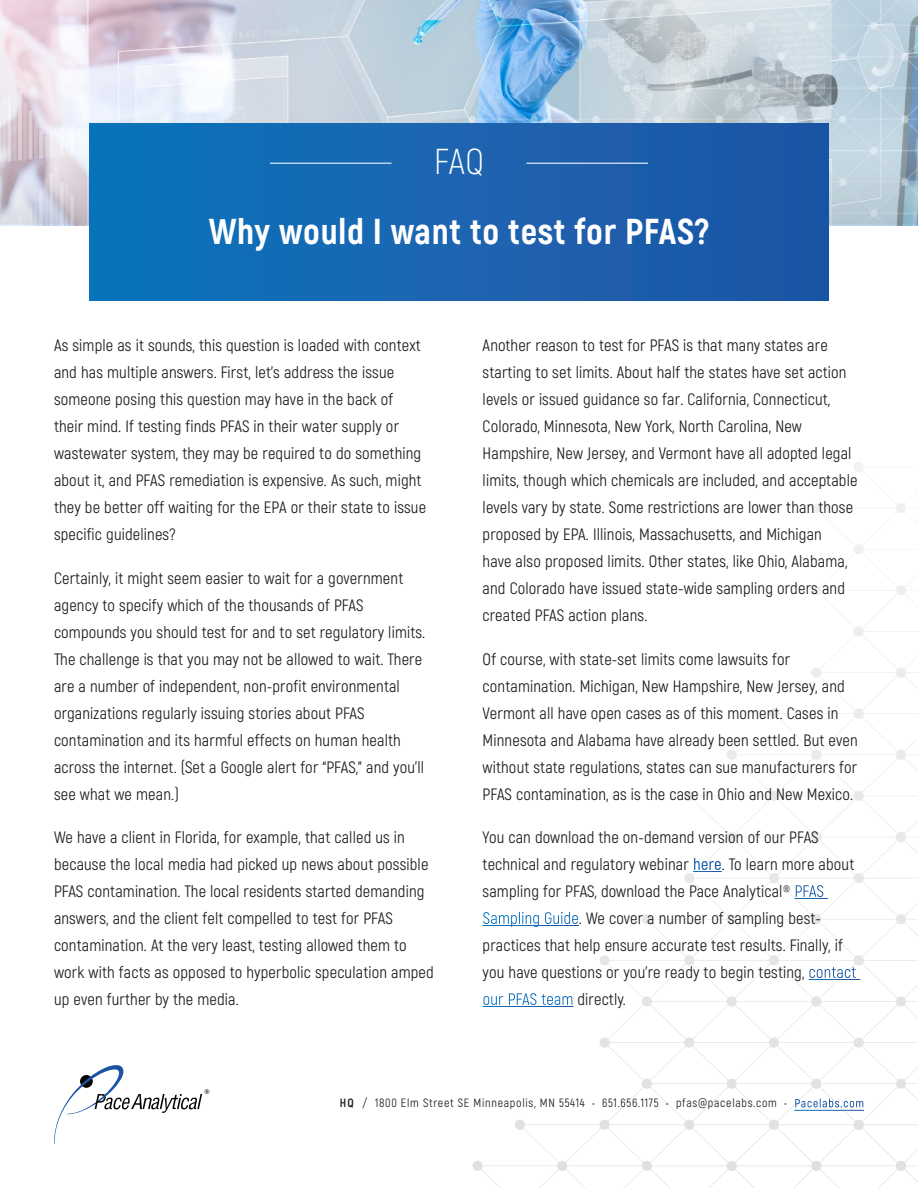
<style>
.page{position:relative;width:918px;height:1188px;background:#fff}
.page>*{position:absolute;margin:0;border:0;box-sizing:border-box;transform-origin:0 0}
.t1{font:800 36px "Akrobat";letter-spacing:.02em;color:#fff}
.t2{font:300 36px "Akrobat";color:#fff}
.Body{font:16.5px/27px "Akrobat";letter-spacing:.01em;color:#1b1b1a}
.t3{font:12px "Akrobat";letter-spacing:.06em;color:#1b1b1a}
.s1{font-weight:600;color:#fff}
.s2{color:#fff}
.s3{font-weight:700}
</style>
<div class="page">
<svg style="left:472px;top:462px;width:446px;height:726px"></svg>
<img style="left:0;top:1px;width:918px;height:152px">
<svg style="left:0;top:153px;width:918px;height:72px;background:#c1c9d5"></svg>
<div style="left:90px;top:124px;width:738px;height:176px;background:linear-gradient(to right,#0d74bc,#2155a4)"></div>
<svg style="left:54px;top:1065px;width:155px;height:79px"></svg>
<hr style="left:794px;top:1110px;width:70px;height:1px;background:#fff">
<svg style="left:693px;top:871px;width:29px;height:1px"></svg>
<hr style="left:795px;top:898px;width:33px;height:1px;background:#fff">
<hr style="left:483px;top:925px;width:96px;height:1px;background:#fff">
<hr style="left:809px;top:979px;width:51px;height:1px;background:#fff">
<hr style="left:483px;top:1006px;width:91px;height:1px;background:#fff">
<hr style="left:270px;top:163px;width:122px;height:1px;background:#fff">
<hr style="left:526px;top:163px;width:122px;height:1px;background:#fff">
<p class="t2" style="left:434px;top:140px;width:51px">FAQ</p>
<p class="t1" style="left:209px;top:208px;width:502px">Why would I want to test for PFAS?</p>
<p class="Body" style="left:54px;top:332px;width:374px">As simple as it sounds, this question is loaded with context and has multiple answers. First, let’s address the issue someone posing this question may have in the back of their mind. If testing finds PFAS in their water supply or wastewater system, they may be required to do something about it, and PFAS remediation is expensive. As such, might they be better off waiting for the EPA or their state to issue specific guidelines?</p>
<p class="Body" style="left:54px;top:564px;width:373px">Certainly, it might seem easier to wait for a government agency to specify which of the thousands of PFAS compounds you should test for and to set regulatory limits.<br>The challenge is that you may not be allowed to wait. There are a number of independent, non-profit environmental organizations regularly issuing stories about PFAS contamination and its harmful effects on human health across the internet. (Set a Google alert for “PFAS,” and you’ll see what we mean.)</p>
<p class="Body" style="left:54px;top:824px;width:381px">We have a client in Florida, for example, that called us in because the local media had picked up news about possible PFAS contamination. The local residents started demanding answers, and the client felt compelled to test for PFAS contamination. At the very least, testing allowed them to work with facts as opposed to hyperbolic speculation amped up even further by the media.</p>
<p class="Body" style="left:483px;top:332px;width:376px">Another reason to test for PFAS is that many states are starting to set limits. About half the states have set action levels or issued guidance so far. California, Connecticut, Colorado, Minnesota, New York, North Carolina, New Hampshire, New Jersey, and Vermont have all adopted legal limits, though which chemicals are included, and acceptable levels vary by state. Some restrictions are lower than those proposed by EPA. Illinois, Massachusetts, and Michigan<br>have also proposed limits. Other states, like Ohio, Alabama, and Colorado have issued state-wide sampling orders and created PFAS action plans.</p>
<p class="Body" style="left:483px;top:645px;width:377px">Of course, with state-set limits come lawsuits for contamination. Michigan, New Hampshire, New Jersey, and Vermont all have open cases as of this moment. Cases in Minnesota and Alabama have already been settled. But even without state regulations, states can sue manufacturers for PFAS contamination, as is the case in Ohio and New Mexico.</p>
<p class="Body" style="left:483px;top:824px;width:375px">You can download the on-demand version of our PFAS technical and regulatory webinar <span class="s1">here</span>. To learn more about sampling for PFAS, download the Pace Analytical® <span class="s2">PFAS Sampling Guide</span>. We cover a number of sampling best&shy;practices that help ensure accurate test results. Finally, if you have questions or you’re ready to begin testing, <span class="s2">contact our PFAS team</span> directly.</p>
<p class="t3" style="left:340px;top:1096px;width:526px"><span class="s3">HQ</span> / 1800 Elm Street SE Minneapolis, MN 55414 • 651.656.1175 • pfas@pacelabs.com • <span class="s1">Pacelabs.com</span></p>
</div>
